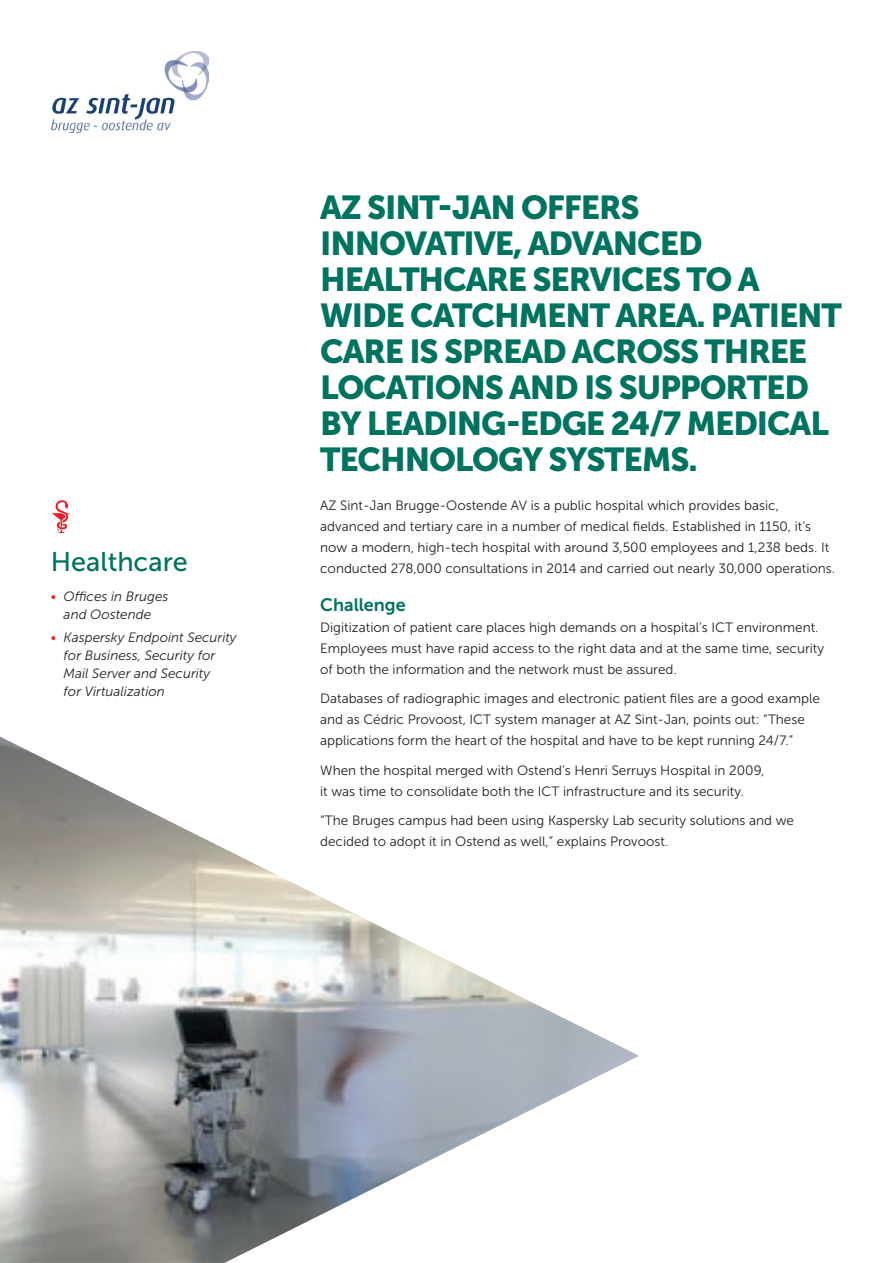
<style>
.page{position:relative;width:893px;height:1263px;background:#fff}
.page>*{position:absolute;margin:0;border:0;box-sizing:border-box;transform-origin:0 0}
.t1{font:33px/36px "Museo Sans 900";letter-spacing:-.035em;color:#007360}
.t2{font:27px "Museo Sans 500";color:#007360}
.t3{font:18px "Museo Sans 700";color:#007360}
.t4{font:13.5px/21px "Museo Sans 300";color:#231f20}
.t5{font:italic 13.5px/18px "Museo Sans 300";color:#231f20;text-align:center}
.s1{color:#ee1d23}
</style>
<div class="page">
<img style="left:0;top:736px;width:639px;height:527px">
<img style="left:51px;top:52px;width:158px;height:80px">
<svg style="left:52px;top:500px;width:18px;height:33px"></svg>
<h2 class="t2" style="left:51px;top:546px;width:138px">Healthcare</h2>
<p class="t5" style="left:51px;top:588px;width:119px"><span class="s1">•</span> Offices in Bruges and Oostende</p>
<p class="t5" style="left:64px;top:628px;width:175px;text-align:left;text-indent:-13px"><span class="s1">•</span> Kaspersky Endpoint Security for Business, Security for<br>Mail Server and Security<br>for Virtualization</p>
<h1 class="t1" style="left:320px;top:189px;width:523px">AZ SINT-JAN OFFERS<br>INNOVATIVE, ADVANCED<br>HEALTHCARE SERVICES TO A<br>WIDE CATCHMENT AREA. PATIENT<br>CARE IS SPREAD ACROSS THREE<br>LOCATIONS AND IS SUPPORTED<br>BY LEADING-EDGE 24/7 MEDICAL<br>TECHNOLOGY SYSTEMS.</h1>
<p class="t4" style="left:320px;top:495px;width:516px">AZ Sint-Jan Brugge-Oostende AV is a public hospital which provides basic, advanced and tertiary care in a number of medical fields. Established in 1150, it’s now a modern, high-tech hospital with around 3,500 employees and 1,238 beds. It conducted 278,000 consultations in 2014 and carried out nearly 30,000 operations.</p>
<h3 class="t3" style="left:320px;top:595px;width:87px">Challenge</h3>
<p class="t4" style="left:320px;top:617px;width:505px">Digitization of patient care places high demands on a hospital’s ICT environment.<br>Employees must have rapid access to the right data and at the same time, security of both the information and the network must be assured.</p>
<p class="t4" style="left:320px;top:688px;width:501px">Databases of radiographic images and electronic patient files are a good example and as Cédric Provoost, ICT system manager at AZ Sint-Jan, points out: “These applications form the heart of the hospital and have to be kept running 24/7.”</p>
<p class="t4" style="left:320px;top:760px;width:446px">When the hospital merged with Ostend’s Henri Serruys Hospital in 2009, it was time to consolidate both the ICT infrastructure and its security.</p>
<p class="t4" style="left:320px;top:810px;width:475px">“The Bruges campus had been using Kaspersky Lab security solutions and we decided to adopt it in Ostend as well,” explains Provoost.</p>
</div>
